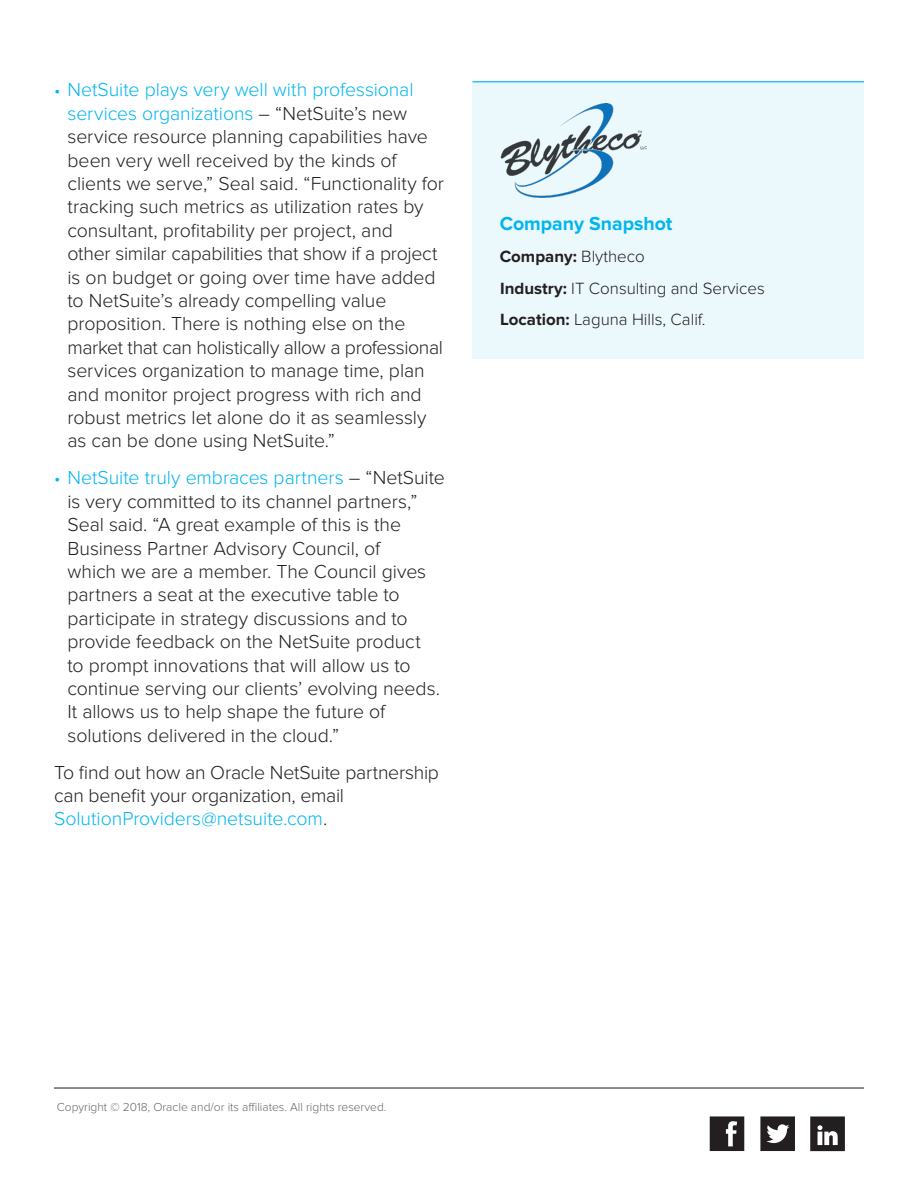
<style>
.page{position:relative;width:918px;height:1188px;background:#fff}
.page>*{position:absolute;margin:0;border:0;box-sizing:border-box;transform-origin:0 0}
.Body_Bullet_text_201{font:300 19.5px/23.4px "Proxima Nova";letter-spacing:-.005em;color:#231f20}
.t1{font:700 19.5px "Proxima Nova";color:#00b5ef}
.t2{font:300 16.8px "Proxima Nova";color:#231f20}
.t3{font:700 16.8px "Proxima Nova";color:#231f20}
.t4{font:300 12px "Proxima Nova";color:#666}
.s1{font-size:18px;color:#00b5ef}
.s2{color:#00b5ef}
.s3{font-weight:300}
.s4{font-weight:700}
</style>
<div class="page">
<hr style="left:54px;top:1087px;width:810px;height:2px;background:#666">
<svg style="left:710px;top:1116px;width:34px;height:35px"></svg>
<svg style="left:760px;top:1116px;width:35px;height:35px"></svg>
<svg style="left:810px;top:1116px;width:35px;height:35px"></svg>
<div style="left:472px;top:81px;width:392px;height:278px;background:#ebf9fd"></div>
<hr style="left:472px;top:81px;width:392px;height:1px;background:#33c4f3">
<img style="left:501px;top:103px;width:146px;height:94px">
<p class="Body_Bullet_text_201" style="left:68px;top:78px;width:378px;text-indent:-14px"><span class="s1">•</span> <span class="s2">NetSuite plays very well with professional services organizations</span> – “NetSuite’s new service resource planning capabilities have been very well received by the kinds of clients we serve,” Seal said. “Functionality for tracking such metrics as utilization rates by consultant, profitability per project, and<br>other similar capabilities that show if a project is on budget or going over time have added to NetSuite’s already compelling value proposition. There is nothing else on the market that can holistically allow a professional services organization to manage time, plan and monitor project progress with rich and robust metrics let alone do it as seamlessly as can be done using NetSuite.”</p>
<p class="Body_Bullet_text_201" style="left:68px;top:466px;width:379px;text-indent:-14px"><span class="s1">•</span> <span class="s2">NetSuite truly embraces partners</span> – “NetSuite is very committed to its channel partners,” Seal said. “A great example of this is the Business Partner Advisory Council, of<br>which we are a member. The Council gives partners a seat at the executive table to participate in strategy discussions and to provide feedback on the NetSuite product<br>to prompt innovations that will allow us to continue serving our clients’ evolving needs.<br>It allows us to help shape the future of solutions delivered in the cloud.”</p>
<p class="Body_Bullet_text_201" style="left:54px;top:761px;width:387px">To find out how an Oracle NetSuite partnership can benefit your organization, email<br><span class="s2">SolutionProviders@netsuite.com</span>.</p>
<p class="t1" style="left:500px;top:212px;width:174px">Company Snapshot</p>
<p class="t3" style="left:500px;top:247px;width:147px">Company: <span class="s3">Blytheco</span></p>
<p class="t2" style="left:500px;top:278px;width:266px"><span class="s4">Industry:</span> IT Consulting and Services</p>
<p class="t2" style="left:500px;top:310px;width:207px"><span class="s4">Location:</span> Laguna Hills, Calif.</p>
<p class="t4" style="left:57px;top:1100px;width:331px">Copyright © 2018, Oracle and/or its affiliates. All rights reserved.</p>
</div>
